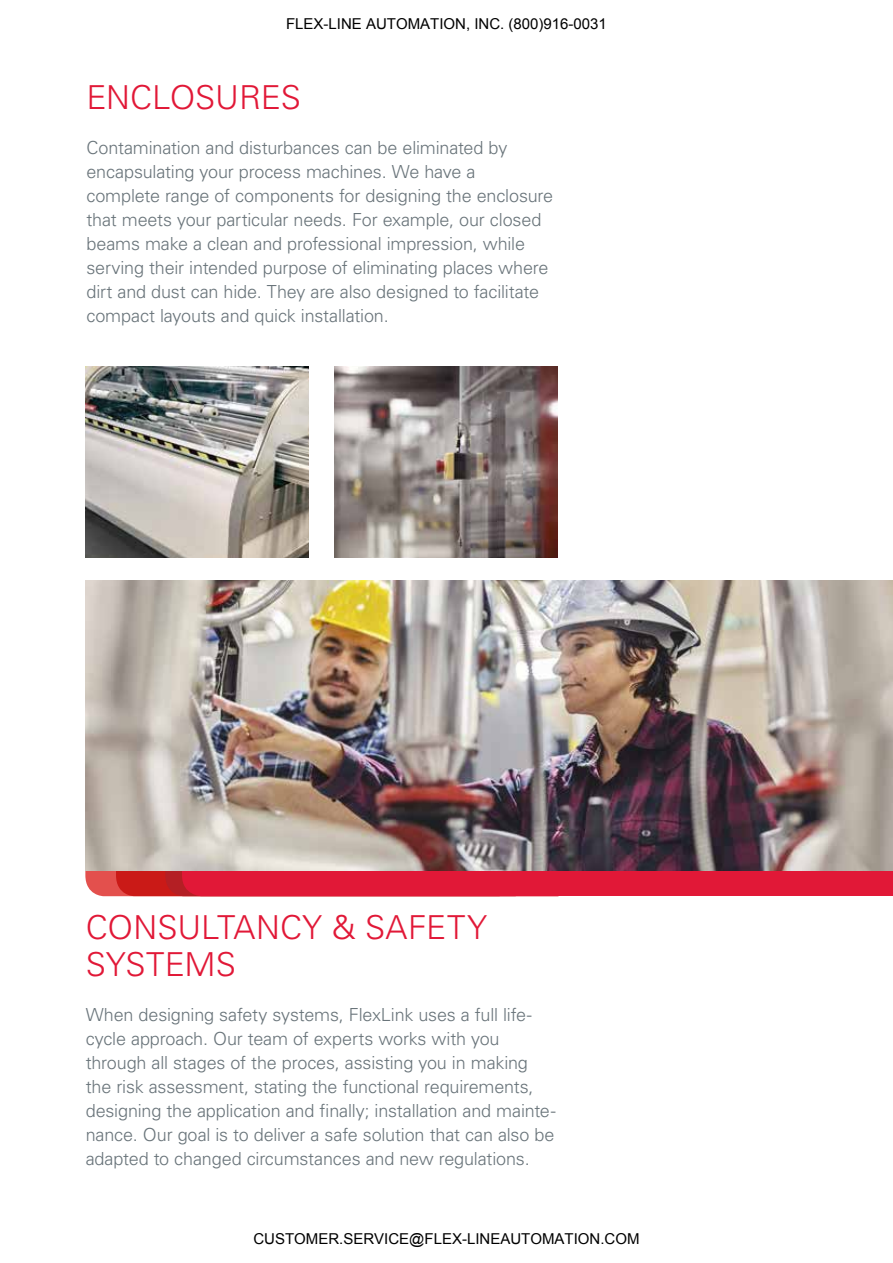
<style>
.page{position:relative;width:893px;height:1263px;background:#fff}
.page>*{position:absolute;margin:0;border:0;box-sizing:border-box;transform-origin:0 0}
.t1{font:300 33px/37.5px "Univers LT Pro 45";letter-spacing:-.005em;color:#e11837}
.t2{font:300 18px/24px "Univers LT Pro 45";letter-spacing:-.01em;color:#69747a}
.t3{font:15px "Arial";color:#000}
</style>
<div class="page">
<svg style="left:85px;top:870px;width:473px;height:26px"></svg>
<div style="left:558px;top:870px;width:335px;height:26px;background:#e11837"></div>
<img style="left:85px;top:580px;width:808px;height:290px">
<img style="left:85px;top:366px;width:223px;height:192px">
<img style="left:334px;top:366px;width:224px;height:192px">
<p class="t3" style="left:286px;top:14px;width:322px">FLEX-LINE AUTOMATION, INC. (800)916-0031</p>
<h1 class="t1" style="left:86px;top:78px;width:216px">ENCLOSURES</h1>
<p class="t2" style="left:86px;top:136px;width:468px">Contamination and disturbances can be eliminated by encapsulating your process machines. We have a complete range of components for designing the enclosure that meets your particular needs. For example, our closed beams make a clean and professional impression, while serving their intended purpose of eliminating places where dirt and dust can hide. They are also designed to facilitate compact layouts and quick installation.</p>
<h1 class="t1" style="left:86px;top:908px;width:403px">CONSULTANCY &amp; SAFETY<br>SYSTEMS</h1>
<p class="t2" style="left:86px;top:1003px;width:471px">When designing safety systems, FlexLink uses a full life&shy;cycle approach. Our team of experts works with you through all stages of the proces, assisting you in making the risk assessment, stating the functional requirements, designing the application and finally; installation and mainte&shy;nance. Our goal is to deliver a safe solution that can also be adapted to changed circumstances and new regulations.</p>
<p class="t3" style="left:253px;top:1229px;width:388px">CUSTOMER.SERVICE@FLEX-LINEAUTOMATION.COM</p>
</div>
